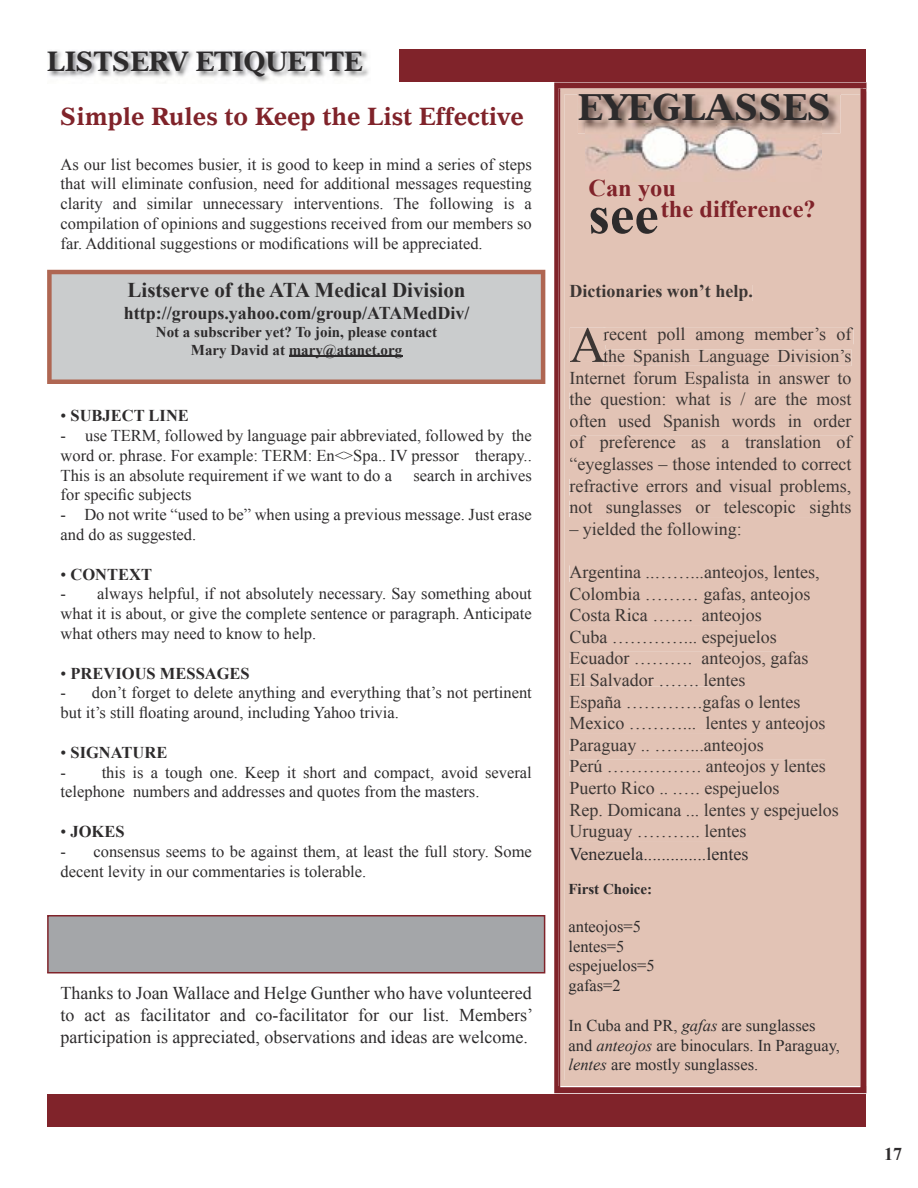
<style>
.page{position:relative;width:918px;height:1188px;background:#fff}
.page>*{position:absolute;margin:0;border:0;box-sizing:border-box;transform-origin:0 0}
.t1{font:700 54px "Times New Roman";color:#2d2b2c}
.t2{font:50.55px "Times New Roman";color:#3c3634}
.t3{font:700 36px "Imperial BT";color:#2d2b2c}
.t4{font:700 27px "Imperial BT";color:#2d2b2c}
.t5{font:700 24px "Imperial BT";color:#80232a}
.t6{font:700 24px/21px "Times New Roman";color:#80232a}
.t7{font:700 21px "Times New Roman";color:#2d2b2c}
.t8{font:18px/21.6px "Times New Roman";color:#3c3634;text-align:justify}
.t9{font:18px/21.6px "Times New Roman";color:#2d2b2c;text-align:justify}
.t10{font:700 18px "Times New Roman";color:#2d2b2c}
.t11{font:700 18px "Times New Roman";color:#3c3634}
.t12{font:16.5px/19.8px "Times New Roman";color:#2d2b2c}
.t13{font:700 16.5px "Times New Roman";color:#2d2b2c}
.t14{font:700 15px/18px "Times New Roman";color:#2d2b2c;text-align:center}
.s1{font-weight:400}
.s2{font-style:italic}
</style>
<div class="page">
<div style="left:47px;top:1094px;width:819px;height:32px;background:#80232a"></div>
<img style="left:49px;top:50px;width:320px;height:32px">
<div style="left:399px;top:50px;width:467px;height:32px;background:#80232a"></div>
<svg style="left:554px;top:82px;width:312px;height:1011px;background:#924248"></svg>
<div style="left:48px;top:916px;width:497px;height:57px;background:#a4a6a9"></div>
<hr style="left:47px;top:916px;width:2px;height:57px;background:#80232a">
<hr style="left:48px;top:972px;width:497px;height:1px;background:#80232a">
<hr style="left:544px;top:916px;width:1px;height:57px;background:#80232a">
<hr style="left:48px;top:915px;width:497px;height:1px;background:#80232a">
<svg style="left:47px;top:270px;width:498px;height:114px;background:#c7c2c1"></svg>
<div style="left:558px;top:89px;width:308px;height:997px;background:#e2c3b5"></div>
<img style="left:585px;top:133px;width:236px;height:48px">
<img style="left:578px;top:93px;width:262px;height:40px">
<hr style="left:289px;top:355px;width:113px;height:2px;background:#2d2b2c">
<h3 class="t4" style="left:47px;top:45px;width:317px">LISTSERV ETIQUETTE</h3>
<h3 class="t5" style="left:61px;top:101px;width:465px">Simple Rules to Keep the List Effective</h3>
<p class="t12" style="left:61px;top:154px;width:473px;text-align:justify">As our list becomes busier, it is good to keep in mind a series of steps that will eliminate confusion, need for additional messages requesting clarity and similar unnecessary interventions. The following is a compilation of opinions and suggestions received from our members so far. Additional suggestions or modifications will be appreciated.</p>
<p class="t7" style="left:128px;top:275px;width:340px">Listserve of the ATA Medical Division</p>
<p class="t10" style="left:124px;top:300px;width:347px">http://groups.yahoo.com/group/ATAMedDiv/</p>
<p class="t14" style="left:156px;top:322px;width:283px">Not a subscriber yet? To join, please contact<br>Mary David at mary@atanet.org</p>
<p class="t13" style="left:61px;top:404px;width:130px"><span class="s1">•</span> SUBJECT LINE</p>
<p class="t12" style="left:61px;top:425px;width:473px;text-align:justify">- use TERM, followed by language pair abbreviated, followed by the word or. phrase. For example: TERM: En&lt;&gt;Spa.. IV pressor therapy..<br>This is an absolute requirement if we want to do a</p>
<p class="t12" style="left:413px;top:465px;width:120px">search in archives</p>
<p class="t12" style="left:61px;top:485px;width:133px">for specific subjects</p>
<p class="t12" style="left:61px;top:505px;width:473px">- Do not write “used to be” when using a previous message. Just erase and do as suggested.</p>
<p class="t13" style="left:61px;top:563px;width:93px"><span class="s1">•</span> CONTEXT</p>
<p class="t12" style="left:61px;top:584px;width:473px;text-align:justify">- always helpful, if not absolutely necessary. Say something about what it is about, or give the complete sentence or paragraph. Anticipate what others may need to know to help.</p>
<p class="t13" style="left:61px;top:662px;width:191px"><span class="s1">•</span> PREVIOUS MESSAGES</p>
<p class="t12" style="left:61px;top:683px;width:473px">- don’t forget to delete anything and everything that’s not pertinent but it’s still floating around, including Yahoo trivia.</p>
<p class="t13" style="left:61px;top:741px;width:108px"><span class="s1">•</span> SIGNATURE</p>
<p class="t12" style="left:61px;top:762px;width:473px">- this is a tough one. Keep it short and compact, avoid several telephone numbers and addresses and quotes from the masters.</p>
<p class="t13" style="left:61px;top:820px;width:66px"><span class="s1">•</span> JOKES</p>
<p class="t12" style="left:61px;top:841px;width:473px">- consensus seems to be against them, at least the full story. Some decent levity in our commentaries is tolerable.</p>
<p class="t9" style="left:61px;top:982px;width:474px">Thanks to Joan Wallace and Helge Gunther who have volunteered to act as facilitator and co-facilitator for our list. Members’ participation is appreciated, observations and ideas are welcome.</p>
<h3 class="t3" style="left:578px;top:85px;width:255px">EYEGLASSES</h3>
<h3 class="t6" style="left:661px;top:177px;width:157px;text-indent:-72px">Can you<br>the difference?</h3>
<h1 class="t1" style="left:588px;top:178px;width:72px">see</h1>
<p class="t11" style="left:569px;top:279px;width:185px">Dictionaries won’t help.</p>
<p class="t8" style="left:603px;top:323px;width:250px">recent poll among member’s of</p>
<h2 class="t2" style="left:569px;top:311px;width:38px">A</h2>
<p class="t8" style="left:569px;top:345px;width:284px;text-indent:34px">the Spanish Language Division’s Internet forum Espalista in answer to the question: what is / are the most often used Spanish words in order of preference as a translation of “eyeglasses – those intended to correct refractive errors and visual problems, not sunglasses or telescopic sights</p>
<p class="t8" style="left:569px;top:518px;width:174px">– yielded the following:</p>
<p class="t8" style="left:569px;top:561px;width:271px;text-align:left">Argentina ..……...anteojos, lentes,<br>Colombia ……… gafas, anteojos<br>Costa Rica ……. anteojos<br>Cuba …………... espejuelos<br>Ecuador ………. anteojos, gafas<br>El Salvador ……. lentes<br>España ………….gafas o lentes<br>Mexico ………... lentes y anteojos<br>Paraguay .. ……...anteojos<br>Perú ……………. anteojos y lentes<br>Puerto Rico .. .…. espejuelos<br>Rep. Domicana ... lentes y espejuelos<br>Uruguay ……….. lentes</p>
<p class="t9" style="left:569px;top:843px;width:180px">Venezuela..............lentes</p>
<p class="t14" style="left:568px;top:880px;width:85px">First Choice:</p>
<p class="t12" style="left:568px;top:916px;width:88px">anteojos=5 lentes=5 espejuelos=5 gafas=2</p>
<p class="t12" style="left:568px;top:1015px;width:273px">In Cuba and PR, <span class="s2">gafas</span> are sunglasses and <span class="s2">anteojos</span> are binoculars. In Paraguay, <span class="s2">lentes</span> are mostly sunglasses.</p>
<p class="t10" style="left:884px;top:1141px;width:19px">17</p>
</div>
